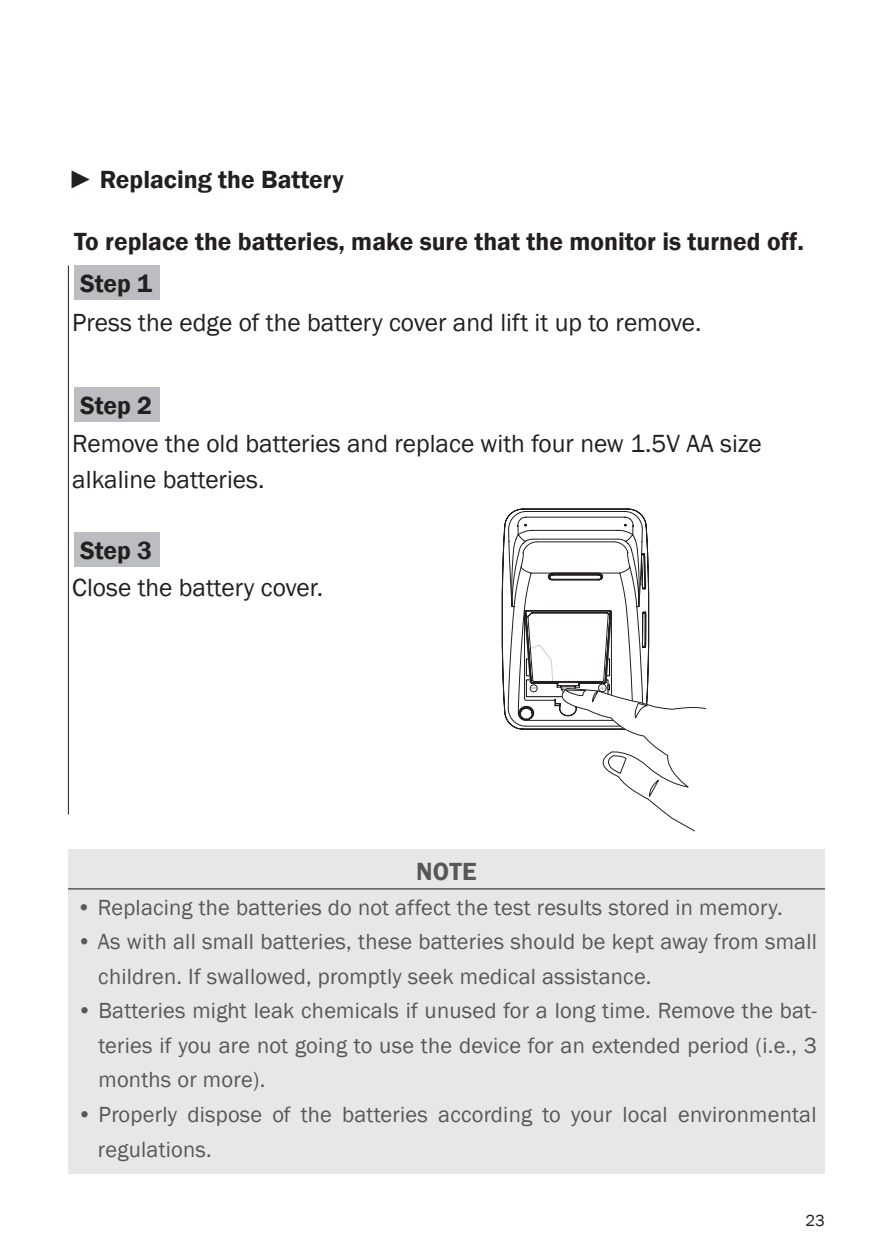
<style>
.page{position:relative;width:893px;height:1259px;background:#fff}
.page>*{position:absolute;margin:0;border:0;box-sizing:border-box;transform-origin:0 0}
.t1{font:25.5px/36px "Franklin Gothic";color:#231f20}
.t2{font:600 25.5px "Franklin Gothic";color:#231f20}
.t3{font:600 25.5px "Franklin Gothic";color:#57585a}
.t4{font:22.5px/34.5px "Franklin Gothic";letter-spacing:.01em;color:#57585a}
.t5{font:16.5px "Franklin Gothic";color:#231f20}
</style>
<div class="page">
<div style="left:68px;top:850px;width:757px;height:324px;background:#e6e7e9"></div>
<hr style="left:68px;top:888px;width:757px;height:1px;background:#57585a">
<div style="left:74px;top:266px;width:85px;height:34px;background:#bcbdc0"></div>
<div style="left:74px;top:387px;width:85px;height:34px;background:#bcbdc0"></div>
<div style="left:74px;top:532px;width:85px;height:34px;background:#bcbdc0"></div>
<hr style="left:68px;top:265px;width:1px;height:549px;background:#231f20">
<svg style="left:501px;top:508px;width:206px;height:324px"></svg>
<p class="t2" style="left:68px;top:164px;width:277px">► Replacing the Battery</p>
<p class="t2" style="left:74px;top:226px;width:731px">To replace the batteries, make sure that the monitor is turned off.</p>
<p class="t2" style="left:80px;top:268px;width:74px">Step 1</p>
<p class="t1" style="left:72px;top:305px;width:631px">Press the edge of the battery cover and lift it up to remove.</p>
<p class="t2" style="left:80px;top:389px;width:74px">Step 2</p>
<p class="t1" style="left:72px;top:425px;width:691px">Remove the old batteries and replace with four new 1.5V AA size alkaline batteries.</p>
<p class="t2" style="left:80px;top:534px;width:74px">Step 3</p>
<p class="t1" style="left:72px;top:569px;width:252px">Close the battery cover.</p>
<p class="t3" style="left:416px;top:856px;width:62px">NOTE</p>
<p class="t4" style="left:77px;top:890px;width:708px">• Replacing the batteries do not affect the test results stored in memory.</p>
<p class="t4" style="left:98px;top:925px;width:720px;text-indent:-22px">• As with all small batteries, these batteries should be kept away from small children. If swallowed, promptly seek medical assistance.</p>
<p class="t4" style="left:98px;top:994px;width:720px;text-align:justify;text-indent:-21px">• Batteries might leak chemicals if unused for a long time. Remove the bat&shy;teries if you are not going to use the device for an extended period (i.e., 3 months or more).</p>
<p class="t4" style="left:98px;top:1097px;width:720px;text-indent:-21px">• Properly dispose of the batteries according to your local environmental regulations.</p>
<p class="t5" style="left:806px;top:1210px;width:21px">23</p>
</div>
